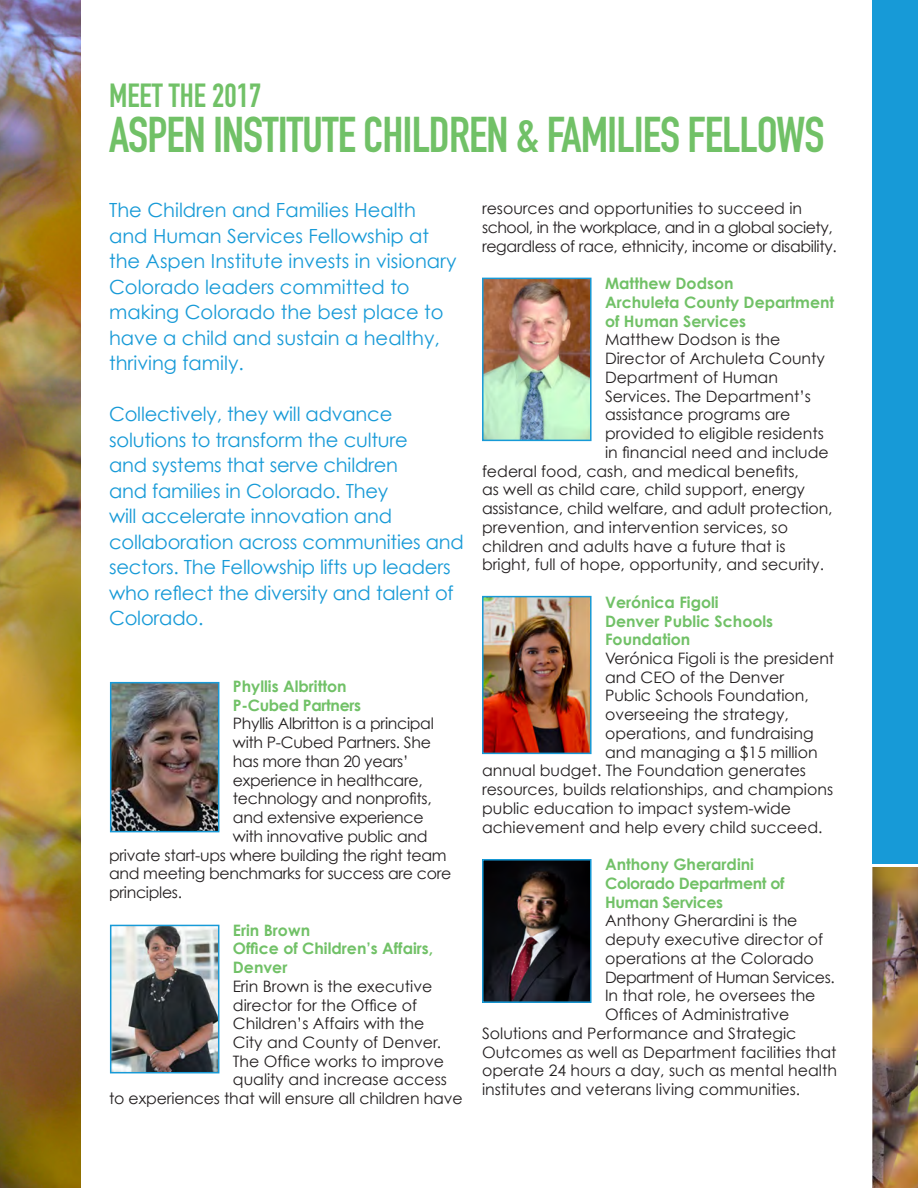
<style>
.page{position:relative;width:918px;height:1188px;background:#fff}
.page>*{position:absolute;margin:0;border:0;box-sizing:border-box;transform-origin:0 0}
.headline_-_24_24_whi{font:49.5px "DIN Engschrift Std";letter-spacing:-.02em;color:#71c167}
.headline_-_24_24_whi-2{font:33px "DIN Engschrift Std";color:#71c167}
.intro_copy_-_10_15_b{font:19.5px/25.5px "Century Gothic";letter-spacing:-.01em;color:#179ad7}
.body_copy_-_9_11_bla{font:15.75px "Century Gothic";color:#231f20}
.body_copy_-_9_11_bla-2{font:15.75px/18.8px "Century Gothic";letter-spacing:-.02em;color:#231f20}
.body_copy_-_9_11_bla-3{font:700 15.75px/18.8px "Century Gothic";color:#71c167}
.body_copy_-_9_11_bla-4{font:700 15.75px/18.8px "Century Gothic";letter-spacing:-.02em;color:#71c167}
.body_copy_-_9_11_bla-5{font:15.75px "Century Gothic";letter-spacing:-.03em;color:#231f20}
.intro_copy_-_10_15_b-2{font:700 15.75px "Century Gothic";color:#71c167}
</style>
<div class="page">
<img style="left:0;top:0;width:81px;height:1188px">
<div style="left:872px;top:0;width:46px;height:931px;background:#179ad7"></div>
<img style="left:113px;top:685px;width:103px;height:144px">
<div style="left:110px;top:682px;width:109px;height:150px;border:2px solid #179ad7"></div>
<img style="left:113px;top:928px;width:103px;height:142px">
<div style="left:110px;top:925px;width:109px;height:148px;border:2px solid #179ad7"></div>
<img style="left:485px;top:281px;width:104px;height:157px">
<div style="left:482px;top:278px;width:110px;height:163px;border:2px solid #179ad7"></div>
<img style="left:485px;top:599px;width:104px;height:152px">
<div style="left:482px;top:596px;width:110px;height:158px;border:2px solid #179ad7"></div>
<img style="left:485px;top:862px;width:104px;height:138px">
<div style="left:482px;top:859px;width:110px;height:144px;border:2px solid #179ad7"></div>
<img style="left:872px;top:864px;width:46px;height:324px">
<p class="headline_-_24_24_whi-2" style="left:109px;top:76px;width:154px">MEET THE 2017</p>
<p class="headline_-_24_24_whi" style="left:109px;top:105px;width:717px">ASPEN INSTITUTE CHILDREN &amp; FAMILIES FELLOWS</p>
<p class="intro_copy_-_10_15_b" style="left:109px;top:197px;width:349px">The Children and Families Health and Human Services Fellowship at the Aspen Institute invests in visionary<br>Colorado leaders committed to making Colorado the best place to have a child and sustain a healthy, thriving family.</p>
<p class="intro_copy_-_10_15_b" style="left:109px;top:401px;width:356px">Collectively, they will advance solutions to transform the culture<br>and systems that serve children<br>and families in Colorado. They<br>will accelerate innovation and collaboration across communities and sectors. The Fellowship lifts up leaders who reflect the diversity and talent of<br>Colorado.</p>
<p class="intro_copy_-_10_15_b-2" style="left:233px;top:676px;width:115px">Phyllis Albritton</p>
<p class="body_copy_-_9_11_bla-4" style="left:233px;top:695px;width:130px">P-Cubed Partners</p>
<p class="body_copy_-_9_11_bla-2" style="left:233px;top:714px;width:202px">Phyllis Albritton is a principal</p>
<p class="body_copy_-_9_11_bla-2" style="left:233px;top:733px;width:200px">with P-Cubed Partners. She</p>
<p class="body_copy_-_9_11_bla-2" style="left:233px;top:752px;width:177px">has more than 20 years’</p>
<p class="body_copy_-_9_11_bla-2" style="left:233px;top:770px;width:191px">experience in healthcare,</p>
<p class="body_copy_-_9_11_bla-2" style="left:233px;top:789px;width:200px">technology and nonprofits,</p>
<p class="body_copy_-_9_11_bla-2" style="left:233px;top:808px;width:192px">and extensive experience</p>
<p class="body_copy_-_9_11_bla-2" style="left:233px;top:827px;width:196px">with innovative public and</p>
<p class="body_copy_-_9_11_bla-2" style="left:109px;top:845px;width:339px">private start-ups where building the right team</p>
<p class="body_copy_-_9_11_bla-2" style="left:109px;top:864px;width:344px">and meeting benchmarks for success are core</p>
<p class="body_copy_-_9_11_bla-2" style="left:109px;top:883px;width:75px">principles.</p>
<p class="body_copy_-_9_11_bla-3" style="left:233px;top:920px;width:79px">Erin Brown</p>
<p class="body_copy_-_9_11_bla-3" style="left:233px;top:939px;width:202px">Office of Children’s Affairs,<br>Denver</p>
<p class="body_copy_-_9_11_bla" style="left:233px;top:976px;width:201px">Erin Brown is the executive</p>
<p class="body_copy_-_9_11_bla" style="left:233px;top:995px;width:186px">director for the Office of</p>
<p class="body_copy_-_9_11_bla" style="left:233px;top:1014px;width:193px">Children’s Affairs with the</p>
<p class="body_copy_-_9_11_bla" style="left:233px;top:1033px;width:210px">City and County of Denver.</p>
<p class="body_copy_-_9_11_bla" style="left:233px;top:1051px;width:213px">The Office works to improve</p>
<p class="body_copy_-_9_11_bla" style="left:233px;top:1070px;width:215px">quality and increase access</p>
<p class="body_copy_-_9_11_bla" style="left:109px;top:1089px;width:355px">to experiences that will ensure all children have</p>
<p class="body_copy_-_9_11_bla-2" style="left:482px;top:199px;width:356px">resources and opportunities to succeed in school, in the workplace, and in a global society, regardless of race, ethnicity, income or disability.</p>
<p class="body_copy_-_9_11_bla-3" style="left:605px;top:274px;width:130px">Matthew Dodson</p>
<p class="body_copy_-_9_11_bla-3" style="left:605px;top:292px;width:231px">Archuleta County Department of Human Services</p>
<p class="body_copy_-_9_11_bla" style="left:605px;top:330px;width:177px">Matthew Dodson is the</p>
<p class="body_copy_-_9_11_bla" style="left:605px;top:349px;width:221px">Director of Archuleta County</p>
<p class="body_copy_-_9_11_bla" style="left:605px;top:368px;width:174px">Department of Human</p>
<p class="body_copy_-_9_11_bla" style="left:605px;top:386px;width:208px">Services. The Department’s</p>
<p class="body_copy_-_9_11_bla" style="left:605px;top:405px;width:187px">assistance programs are</p>
<p class="body_copy_-_9_11_bla" style="left:605px;top:424px;width:220px">provided to eligible residents</p>
<p class="body_copy_-_9_11_bla" style="left:605px;top:443px;width:225px">in financial need and include</p>
<p class="body_copy_-_9_11_bla" style="left:482px;top:461px;width:318px">federal food, cash, and medical benefits,</p>
<p class="body_copy_-_9_11_bla" style="left:482px;top:480px;width:324px">as well as child care, child support, energy</p>
<p class="body_copy_-_9_11_bla" style="left:482px;top:499px;width:352px">assistance, child welfare, and adult protection,</p>
<p class="body_copy_-_9_11_bla" style="left:482px;top:518px;width:307px">prevention, and intervention services, so</p>
<p class="body_copy_-_9_11_bla" style="left:482px;top:536px;width:305px">children and adults have a future that is</p>
<p class="body_copy_-_9_11_bla" style="left:482px;top:555px;width:344px">bright, full of hope, opportunity, and security.</p>
<p class="body_copy_-_9_11_bla-3" style="left:605px;top:592px;width:115px">Verónica Figoli</p>
<p class="body_copy_-_9_11_bla-3" style="left:605px;top:611px;width:170px">Denver Public Schools<br>Foundation</p>
<p class="body_copy_-_9_11_bla" style="left:605px;top:649px;width:231px">Verónica Figoli is the president</p>
<p class="body_copy_-_9_11_bla" style="left:605px;top:667px;width:181px">and CEO of the Denver</p>
<p class="body_copy_-_9_11_bla" style="left:605px;top:686px;width:205px">Public Schools Foundation,</p>
<p class="body_copy_-_9_11_bla" style="left:605px;top:705px;width:185px">overseeing the strategy,</p>
<p class="body_copy_-_9_11_bla" style="left:605px;top:724px;width:210px">operations, and fundraising</p>
<p class="body_copy_-_9_11_bla" style="left:605px;top:742px;width:214px">and managing a $15 million</p>
<p class="body_copy_-_9_11_bla" style="left:482px;top:761px;width:326px">annual budget. The Foundation generates</p>
<p class="body_copy_-_9_11_bla" style="left:482px;top:780px;width:353px">resources, builds relationships, and champions</p>
<p class="body_copy_-_9_11_bla" style="left:482px;top:799px;width:311px">public education to impact system-wide</p>
<p class="body_copy_-_9_11_bla" style="left:482px;top:817px;width:342px">achievement and help every child succeed.</p>
<p class="body_copy_-_9_11_bla-3" style="left:605px;top:855px;width:150px">Anthony Gherardini</p>
<p class="body_copy_-_9_11_bla-4" style="left:605px;top:873px;width:181px">Colorado Department of<br>Human Services</p>
<p class="body_copy_-_9_11_bla" style="left:605px;top:911px;width:194px">Anthony Gherardini is the</p>
<p class="body_copy_-_9_11_bla" style="left:605px;top:930px;width:220px">deputy executive director of</p>
<p class="body_copy_-_9_11_bla" style="left:605px;top:949px;width:210px">operations at the Colorado</p>
<p class="body_copy_-_9_11_bla-5" style="left:605px;top:967px;width:231px">Department of Human Services.</p>
<p class="body_copy_-_9_11_bla" style="left:605px;top:986px;width:212px">In that role, he oversees the</p>
<p class="body_copy_-_9_11_bla" style="left:605px;top:1005px;width:186px">Offices of Administrative</p>
<p class="body_copy_-_9_11_bla" style="left:482px;top:1024px;width:316px">Solutions and Performance and Strategic</p>
<p class="body_copy_-_9_11_bla" style="left:482px;top:1042px;width:356px">Outcomes as well as Department facilities that</p>
<p class="body_copy_-_9_11_bla" style="left:482px;top:1061px;width:356px">operate 24 hours a day, such as mental health</p>
<p class="body_copy_-_9_11_bla" style="left:482px;top:1080px;width:320px">institutes and veterans living communities.</p>
</div>
